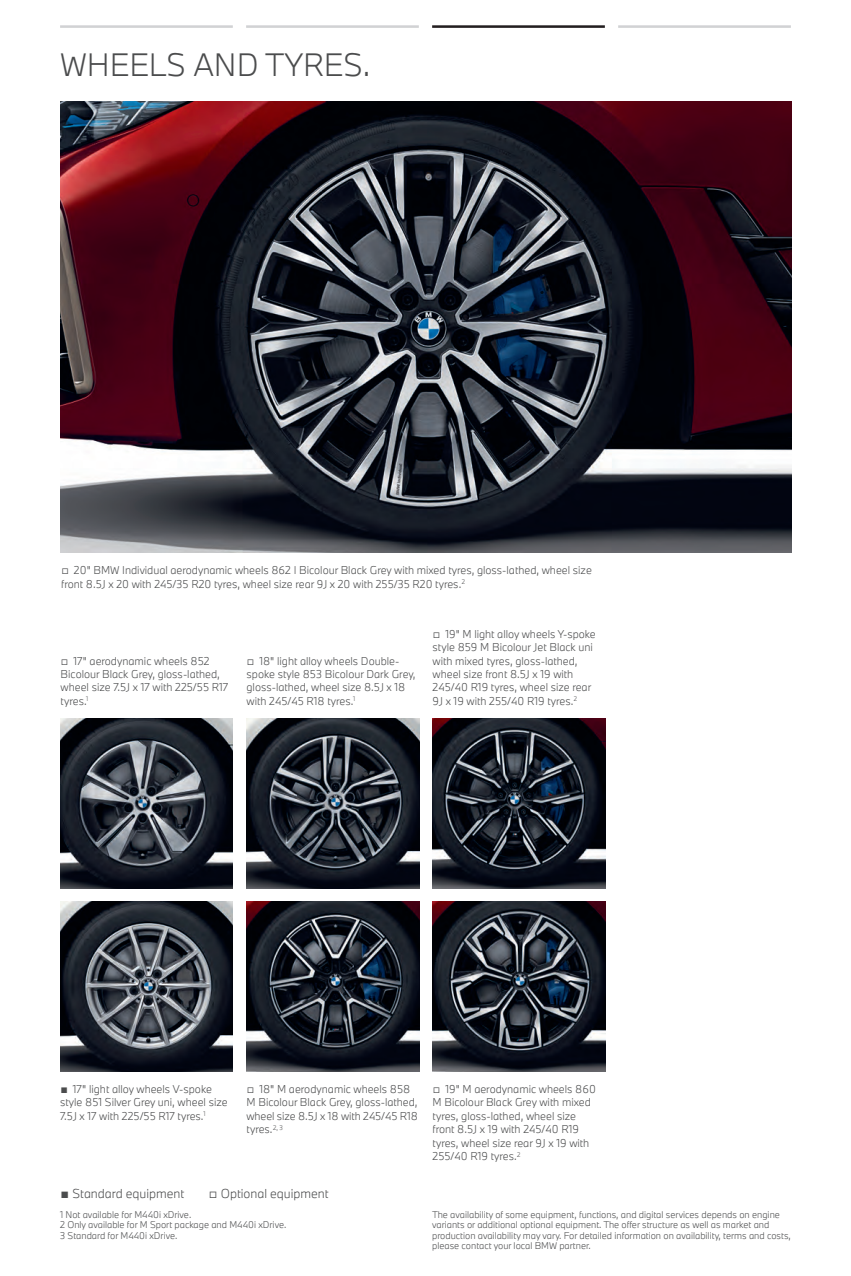
<style>
.page{position:relative;width:851px;height:1276px;background:#fff}
.page>*{position:absolute;margin:0;border:0;box-sizing:border-box;transform-origin:0 0}
.t1{font:300 30px "BMW Type Next";color:#4b4c4d}
.t2{font:300 12px "BMW Type Next";color:#4b4c4d}
.t3{font:300 10.5px/13.5px "BMW Type Next";color:#4b4c4d}
.t4{font:300 9px/10.5px "BMW Type Next";color:#4b4c4d}
</style>
<div class="page">
<img style="left:60px;top:901px;width:173px;height:170px">
<hr style="left:60px;top:25px;width:173px;height:3px;background:#d1d2d4">
<hr style="left:246px;top:25px;width:173px;height:3px;background:#d1d2d4">
<hr style="left:432px;top:25px;width:172px;height:3px;background:#231f20">
<hr style="left:618px;top:25px;width:172px;height:3px;background:#d1d2d4">
<img style="left:246px;top:901px;width:173px;height:170px">
<img style="left:246px;top:718px;width:173px;height:170px">
<img style="left:432px;top:901px;width:173px;height:170px">
<img style="left:432px;top:718px;width:173px;height:170px">
<img style="left:61px;top:101px;width:730px;height:452px">
<img style="left:60px;top:718px;width:173px;height:170px">
<h1 class="t1" style="left:60px;top:44px;width:312px">WHEELS AND TYRES.</h1>
<p class="t3" style="left:61px;top:563px;width:532px">□ 20" BMW Individual aerodynamic wheels 862 I Bicolour Black Grey with mixed tyres, gloss-lathed, wheel size front 8.5J x 20 with 245/35 R20 tyres, wheel size rear 9J x 20 with 255/35 R20 tyres.<sup>2</sup></p>
<p class="t3" style="left:61px;top:654px;width:169px">□ 17" aerodynamic wheels 852<br>Bicolour Black Grey, gloss-lathed, wheel size 7.5J x 17 with 225/55 R17 tyres.<sup>1</sup></p>
<p class="t3" style="left:246px;top:654px;width:170px">□ 18" light alloy wheels Double&shy;spoke style 853 Bicolour Dark Grey, gloss-lathed, wheel size 8.5J x 18 with 245/45 R18 tyres.<sup>1</sup></p>
<p class="t3" style="left:432px;top:627px;width:165px">□ 19" M light alloy wheels Y-spoke style 859 M Bicolour Jet Black uni with mixed tyres, gloss-lathed, wheel size front 8.5J x 19 with<br>245/40 R19 tyres, wheel size rear<br>9J x 19 with 255/40 R19 tyres.<sup>2</sup></p>
<p class="t3" style="left:60px;top:1082px;width:169px">■ 17" light alloy wheels V-spoke style 851 Silver Grey uni, wheel size<br>7.5J x 17 with 225/55 R17 tyres.<sup>1</sup></p>
<p class="t3" style="left:246px;top:1082px;width:173px">□ 18" M aerodynamic wheels 858<br>M Bicolour Black Grey, gloss-lathed, wheel size 8.5J x 18 with 245/45 R18 tyres.<sup>2,</sup> <sup>3</sup></p>
<p class="t2" style="left:60px;top:1184px;width:126px">■ Standard equipment</p>
<p class="t2" style="left:208px;top:1184px;width:122px">□ Optional equipment</p>
<p class="t3" style="left:432px;top:1082px;width:165px">□ 19" M aerodynamic wheels 860<br>M Bicolour Black Grey with mixed tyres, gloss-lathed, wheel size front 8.5J x 19 with 245/40 R19 tyres, wheel size rear 9J x 19 with<br>255/40 R19 tyres.<sup>2</sup></p>
<p class="t4" style="left:60px;top:1209px;width:228px">1 Not available for M440i xDrive.<br>2 Only available for M Sport package and M440i xDrive.<br>3 Standard for M440i xDrive.</p>
<p class="t4" style="left:432px;top:1209px;width:360px">The availability of some equipment, functions, and digital services depends on engine variants or additional optional equipment. The offer structure as well as market and production availability may vary. For detailed information on availability, terms and costs, please contact your local BMW partner.</p>
</div>
